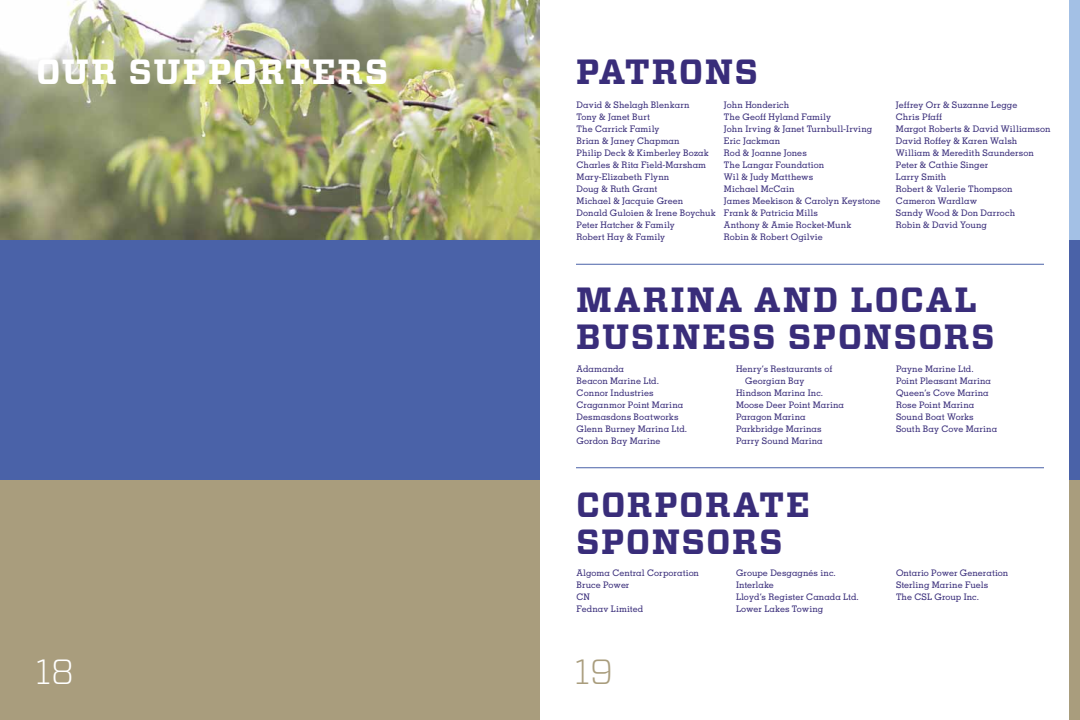
<style>
.page{position:relative;width:1080px;height:720px;background:#fff}
.page>*{position:absolute;margin:0;border:0;box-sizing:border-box;transform-origin:0 0}
.t1{font:700 35px/36.9px "Vitesse";letter-spacing:.04em;color:#392d7a}
.t2{font:700 35px "Vitesse";letter-spacing:.05em;color:#fff}
.t3{font:300 35px "Vitesse";color:#fff}
.t4{font:300 35px "Vitesse";color:#a99d7d}
.t5{font:500 9px/12px "Memphis LT Std";color:#392d7a}
</style>
<div class="page">
<img style="left:0;top:0;width:540px;height:240px">
<div style="left:0;top:480px;width:540px;height:240px;background:#a99d7d"></div>
<div style="left:0;top:240px;width:540px;height:240px;background:#4a62a8"></div>
<div style="left:1069px;top:480px;width:11px;height:240px;background:#a99d7d"></div>
<div style="left:1069px;top:240px;width:11px;height:240px;background:#4a62a8"></div>
<div style="left:1069px;top:0;width:11px;height:240px;background:#a3c0e5"></div>
<hr style="left:576px;top:264px;width:468px;height:1px;background:#4a62a8">
<hr style="left:576px;top:468px;width:468px;height:1px;background:#4a62a8">
<h1 class="t2" style="left:36px;top:48px;width:354px">OUR SUPPORTERS</h1>
<h1 class="t3" style="left:35px;top:647px;width:41px">18</h1>
<h1 class="t1" style="left:576px;top:54px;width:26px">PATR</h1>
<h1 class="t1" style="left:679px;top:54px;width:81px">ONS</h1>
<p class="t5" style="left:577px;top:99px;width:141px">David &amp; Shelagh Blenkarn<br>Tony &amp; Janet Burt<br>The Carrick Family<br>Brian &amp; Janey Chapman<br>Philip Deck &amp; Kimberley Bozak<br>Charles &amp; Rita Field-Marsham<br>Mary-Elizabeth Flynn<br>Doug &amp; Ruth Grant<br>Michael &amp; Jacquie Green<br>Donald Guloien &amp; Irene Boychuk<br>Peter Hatcher &amp; Family<br>Robert Hay &amp; Family</p>
<p class="t5" style="left:724px;top:99px;width:158px">John Honderich<br>The Geoff Hyland Family<br>John Irving &amp; Janet Turnbull-Irving<br>Eric Jackman<br>Rod &amp; Joanne Jones<br>The Langar Foundation<br>Wil &amp; Judy Matthews<br>Michael McCain<br>James Meekison &amp; Carolyn Keystone<br>Frank &amp; Patricia Mills<br>Anthony &amp; Amie Rocket-Munk<br>Robin &amp; Robert Ogilvie</p>
<p class="t5" style="left:896px;top:99px;width:156px">Jeffrey Orr &amp; Suzanne Legge<br>Chris Pfaff<br>Margot Roberts &amp; David Williamson<br>David Roffey &amp; Karen Walsh<br>William &amp; Meredith Saunderson<br>Peter &amp; Cathie Singer<br>Larry Smith<br>Robert &amp; Valerie Thompson<br>Cameron Wardlaw<br>Sandy Wood &amp; Don Darroch<br>Robin &amp; David Young</p>
<h1 class="t1" style="left:576px;top:282px;width:420px">MARINA AND LOCAL<br>BUSINESS SPONSORS</h1>
<p class="t5" style="left:577px;top:363px;width:112px">Adamanda<br>Beacon Marine Ltd.<br>Connor Industries<br>Craganmor Point Marina<br>Desmasdons Boatworks<br>Glenn Burney Marina Ltd.<br>Gordon Bay Marine</p>
<p class="t5" style="left:736px;top:363px;width:98px">Henry’s Restaurants of</p>
<p class="t5" style="left:745px;top:375px;width:61px">Georgian Bay</p>
<p class="t5" style="left:736px;top:387px;width:89px">Hindson Marina Inc.</p>
<p class="t5" style="left:736px;top:399px;width:110px">Moose Deer Point Marina</p>
<p class="t5" style="left:736px;top:411px;width:71px">Paragon Marina</p>
<p class="t5" style="left:736px;top:423px;width:87px">Parkbridge Marinas</p>
<p class="t5" style="left:736px;top:435px;width:88px">Parry Sound Marina</p>
<h1 class="t1" style="left:576px;top:486px;width:156px">CORPORAT</h1>
<h1 class="t1" style="left:786px;top:486px;width:25px">E</h1>
<h1 class="t1" style="left:576px;top:523px;width:208px">SPONSORS</h1>
<p class="t5" style="left:577px;top:567px;width:124px">Algoma Central Corporation<br>Bruce Power<br>CN<br>Fednav Limited</p>
<h1 class="t4" style="left:574px;top:648px;width:41px">19</h1>
<p class="t5" style="left:736px;top:567px;width:124px">Groupe Desgagnés inc.<br>Interlake<br>Lloyd’s Register Canada Ltd.<br>Lower Lakes Towing</p>
<p class="t5" style="left:896px;top:363px;width:103px">Payne Marine Ltd.<br>Point Pleasant Marina<br>Queen’s Cove Marina<br>Rose Point Marina<br>Sound Boat Works<br>South Bay Cove Marina</p>
<p class="t5" style="left:896px;top:567px;width:114px">Ontario Power Generation<br>Sterling Marine Fuels<br>The CSL Group Inc.</p>
</div>
